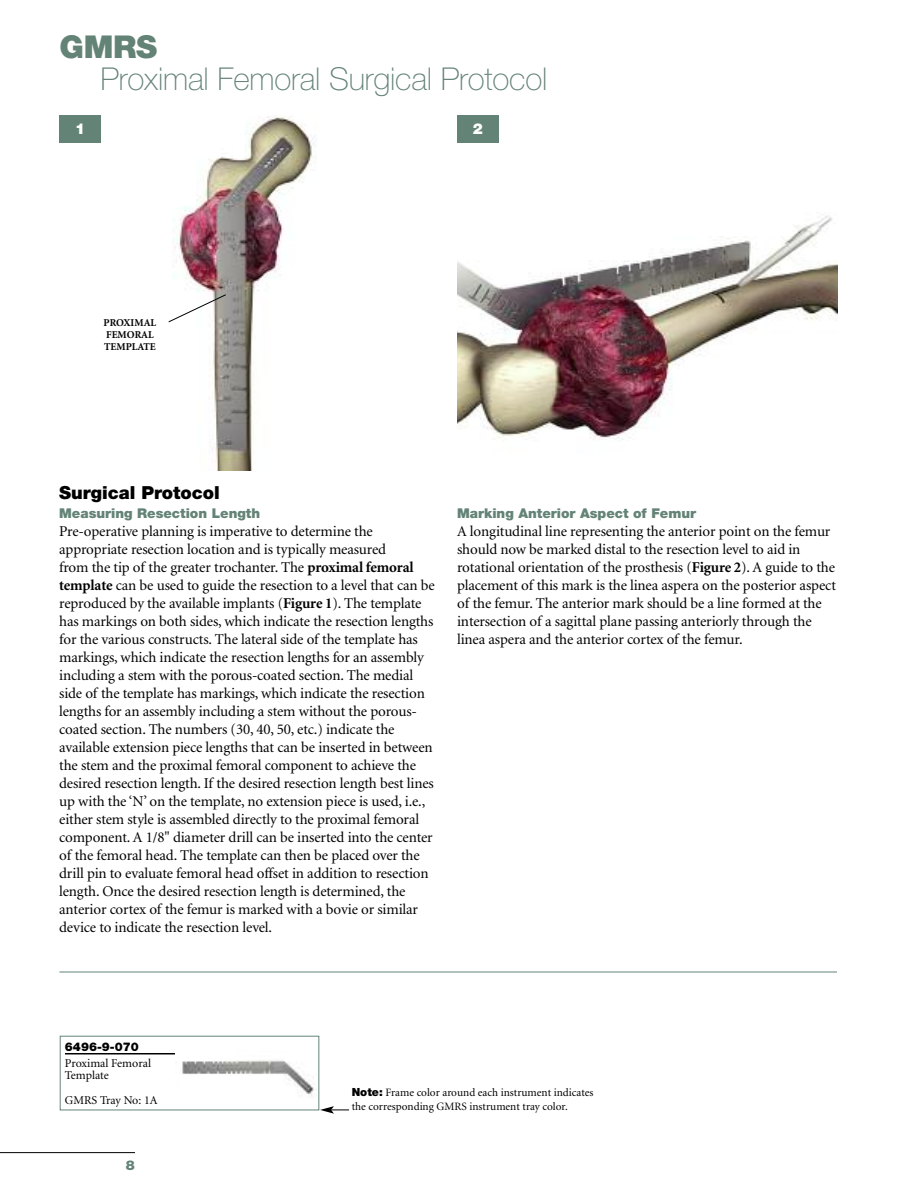
<style>
.page{position:relative;width:918px;height:1188px;background:#fff}
.page>*{position:absolute;margin:0;border:0;box-sizing:border-box;transform-origin:0 0}
.t1{font:100 31.5px "Helvetica Neue";letter-spacing:-.005em;color:#648377}
.t2{font:900 31.5px "Helvetica Neue";color:#648377}
.t3{font:900 18px "Helvetica Neue";color:#000}
.t4{font:15px/18px "Minion";letter-spacing:-.01em;color:#000}
.t5{font:900 15px "Helvetica Neue";color:#fff}
.t6{font:900 13.5px "Helvetica Neue";color:#648377}
.t7{font:12px/12px "Minion";color:#000}
.t8{font:900 12px "Helvetica Neue";color:#000}
.t9{font:11.25px/13.5px "Minion";color:#000}
.t10{font:700 10.5px/12px "Minion";color:#000}
.s1{font-weight:700}
.s2{font-family:"Helvetica Neue";font-weight:900}
</style>
<div class="page">
<hr style="left:0;top:1152px;width:135px;height:1px;background:#000">
<img style="left:457px;top:214px;width:380px;height:227px">
<div style="left:457px;top:115px;width:42px;height:28px;background:#648377"></div>
<hr style="left:59px;top:972px;width:778px;height:1px;background:#648377">
<img style="left:173px;top:115px;width:143px;height:356px">
<div style="left:59px;top:115px;width:42px;height:28px;background:#648377"></div>
<div style="left:60px;top:1036px;width:259px;height:74px;border:1px solid #648377"></div>
<hr style="left:65px;top:1053px;width:120px;height:1px;background:#000">
<img style="left:175px;top:1053px;width:139px;height:45px">
<svg style="left:320px;top:1106px;width:29px;height:8px"></svg>
<svg style="left:168px;top:294px;width:58px;height:29px"></svg>
<h1 class="t2" style="left:59px;top:36px;width:99px">GMRS</h1>
<h1 class="t1" style="left:101px;top:67px;width:448px">Proximal Femoral Surgical Protocol</h1>
<p class="t5" style="left:473px;top:123px;width:12px">2</p>
<p class="t5" style="left:75px;top:123px;width:12px">1</p>
<p class="t10" style="left:104px;top:317px;width:54px">PROXIMAL<br>FEMORAL<br>TEMPLATE</p>
<p class="t3" style="left:59px;top:486px;width:162px">Surgical Protocol</p>
<p class="t6" style="left:59px;top:509px;width:203px">Measuring Resection Length</p>
<p class="t4" style="left:59px;top:524px;width:377px">Pre-operative planning is imperative to determine the appropriate resection location and is typically measured<br>from the tip of the greater trochanter. The <span class="s1">proximal femoral template</span> can be used to guide the resection to a level that can be reproduced by the available implants (<span class="s1">Figure 1</span>). The template has markings on both sides, which indicate the resection lengths for the various constructs. The lateral side of the template has markings, which indicate the resection lengths for an assembly including a stem with the porous-coated section. The medial side of the template has markings, which indicate the resection lengths for an assembly including a stem without the porous&shy;coated section. The numbers (30, 40, 50, etc.) indicate the available extension piece lengths that can be inserted in between the stem and the proximal femoral component to achieve the desired resection length. If the desired resection length best lines up with the ‘N’ on the template, no extension piece is used, i.e., either stem style is assembled directly to the proximal femoral component. A 1/8" diameter drill can be inserted into the center of the femoral head. The template can then be placed over the drill pin to evaluate femoral head offset in addition to resection length. Once the desired resection length is determined, the anterior cortex of the femur is marked with a bovie or similar device to indicate the resection level.</p>
<p class="t6" style="left:457px;top:509px;width:240px">Marking Anterior Aspect of Femur</p>
<p class="t4" style="left:457px;top:524px;width:380px">A longitudinal line representing the anterior point on the femur should now be marked distal to the resection level to aid in rotational orientation of the prosthesis (<span class="s1">Figure 2</span>). A guide to the placement of this mark is the linea aspera on the posterior aspect of the femur. The anterior mark should be a line formed at the intersection of a sagittal plane passing anteriorly through the linea aspera and the anterior cortex of the femur.</p>
<p class="t8" style="left:65px;top:1042px;width:75px">6496-9-070</p>
<p class="t7" style="left:65px;top:1058px;width:88px">Proximal Femoral<br>Template</p>
<p class="t7" style="left:65px;top:1096px;width:94px">GMRS Tray No: 1A</p>
<p class="t6" style="left:126px;top:1160px;width:11px">8</p>
<p class="t9" style="left:352px;top:1087px;width:243px"><span class="s2">Note:</span> Frame color around each instrument indicates the corresponding GMRS instrument tray color.</p>
</div>
